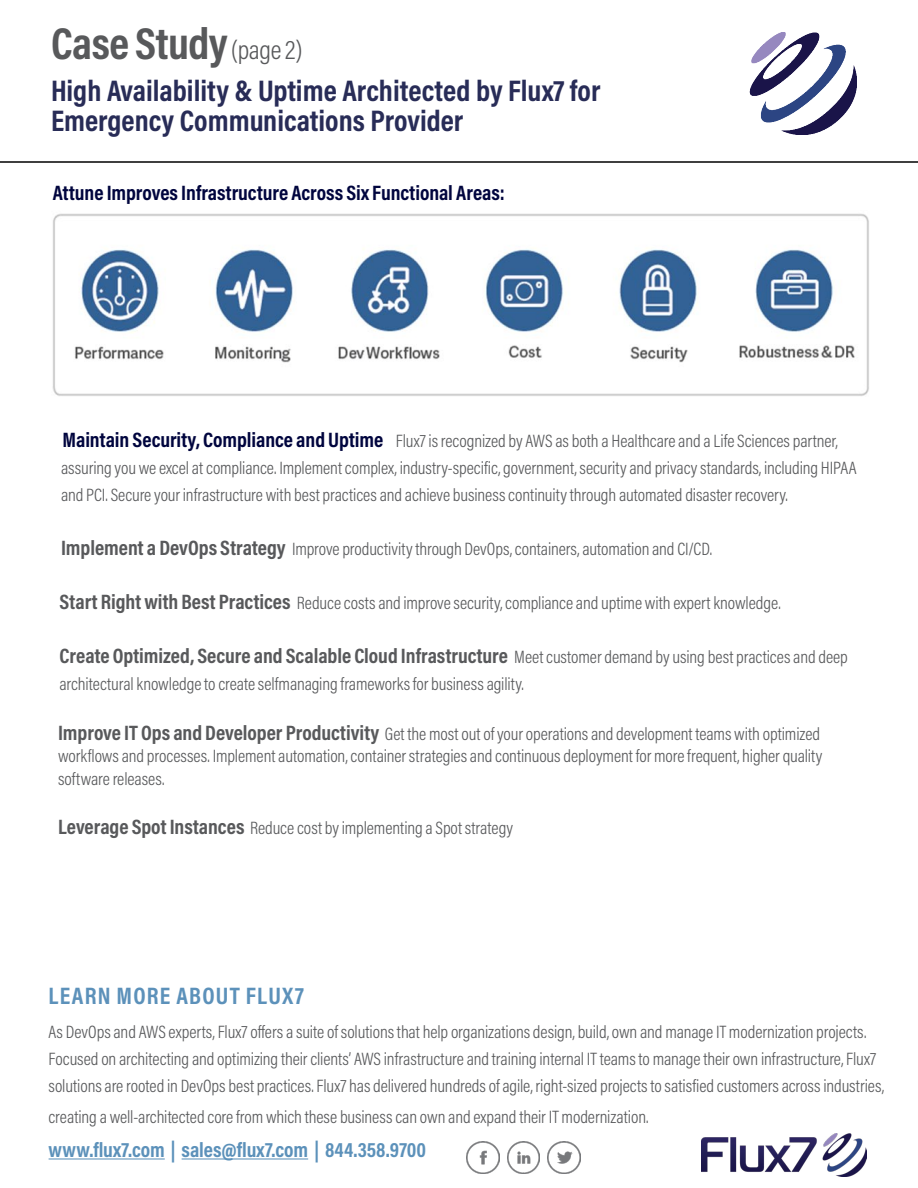
<style>
.page{position:relative;width:918px;height:1188px;background:#fff}
.page>*{position:absolute;margin:0;border:0;box-sizing:border-box;transform-origin:0 0}
.t1{font:700 45px "Acumin Pro Cond";letter-spacing:-.01em;color:#58595b}
.t2{font:700 30px/30px "Acumin Pro Cond";color:#282c57}
.t3{font:700 24px "Acumin Pro Cond";letter-spacing:.05em;color:#5c91ba}
.t4{font:700 21px "Acumin Pro Cond";color:#58595b}
.t5{font:700 21px "Acumin Pro Cond";color:#00053e}
.t6{font:700 21px "Acumin Pro Cond";color:#5c91ba}
.t7{font:300 18px/27px "Acumin Pro Cond";letter-spacing:-.005em;color:#58595b}
.s1{font-weight:300;font-size:27px}
.s2{font-weight:700;font-size:21px;color:#00053e}
.s3{font-weight:700;font-size:21px}
.s4{font-weight:300;font-size:18px}
</style>
<div class="page">
<hr style="left:0;top:161px;width:918px;height:2px;background:#000">
<img style="left:749px;top:32px;width:107px;height:103px">
<img style="left:702px;top:1133px;width:165px;height:43px">
<hr style="left:49px;top:1158px;width:116px;height:2px;background:#5c91ba">
<hr style="left:182px;top:1158px;width:126px;height:2px;background:#5c91ba">
<img style="left:467px;top:1142px;width:32px;height:32px">
<img style="left:507px;top:1142px;width:33px;height:32px">
<img style="left:548px;top:1142px;width:32px;height:32px">
<img style="left:52px;top:213px;width:817px;height:183px">
<h1 class="t1" style="left:51px;top:13px;width:253px">Case Study <span class="s1">(page 2)</span></h1>
<h2 class="t2" style="left:51px;top:75px;width:551px">High Availability &amp; Uptime Architected by Flux7 for<br>Emergency Communications Provider</h2>
<p class="t5" style="left:53px;top:179px;width:453px">Attune Improves Infrastructure Across Six Functional Areas:</p>
<p class="t7" style="left:61px;top:427px;width:797px"><span class="s2">Maintain Security, Compliance and Uptime</span> Flux7 is recognized by AWS as both a Healthcare and a Life Sciences partner, assuring you we excel at compliance. Implement complex, industry-specific, government, security and privacy standards, including HIPAA and PCI. Secure your infrastructure with best practices and achieve business continuity through automated disaster recovery.</p>
<p class="t7" style="left:61px;top:535px;width:653px"><span class="s3">Implement a DevOps Strategy</span> Improve productivity through DevOps, containers, automation and CI/CD.</p>
<p class="t7" style="left:60px;top:589px;width:723px"><span class="s3">Start Right with Best Practices</span> Reduce costs and improve security, compliance and uptime with expert knowledge.</p>
<p class="t4" style="left:60px;top:642px;width:790px">Create Optimized, Secure and Scalable Cloud Infrastructure <span class="s4">Meet customer demand by using best practices and deep</span></p>
<p class="t7" style="left:60px;top:670px;width:466px">architectural knowledge to create selfmanaging frameworks for business agility.</p>
<p class="t7" style="left:58px;top:722px;width:766px;line-height:22.5px"><span class="s3">Improve IT Ops and Developer Productivity</span> Get the most out of your operations and development teams with optimized workflows and processes. Implement automation, container strategies and continuous deployment for more frequent, higher quality software releases.</p>
<p class="t7" style="left:58px;top:814px;width:457px"><span class="s3">Leverage Spot Instances</span> Reduce cost by implementing a Spot strategy</p>
<h3 class="t3" style="left:49px;top:980px;width:257px">LEARN MORE ABOUT FLUX7</h3>
<p class="t7" style="left:49px;top:1018px;width:837px">As DevOps and AWS experts, Flux7 offers a suite of solutions that help organizations design, build, own and manage IT modernization projects.<br>Focused on architecting and optimizing their clients’ AWS infrastructure and training internal IT teams to manage their own infrastructure, Flux7 solutions are rooted in DevOps best practices. Flux7 has delivered hundreds of agile, right-sized projects to satisfied customers across industries,</p>
<p class="t7" style="left:49px;top:1103px;width:601px">creating a well-architected core from which these business can own and expand their IT modernization.</p>
<p class="t6" style="left:49px;top:1136px;width:379px">www.flux7.com | sales@flux7.com | 844.358.9700</p>
</div>
